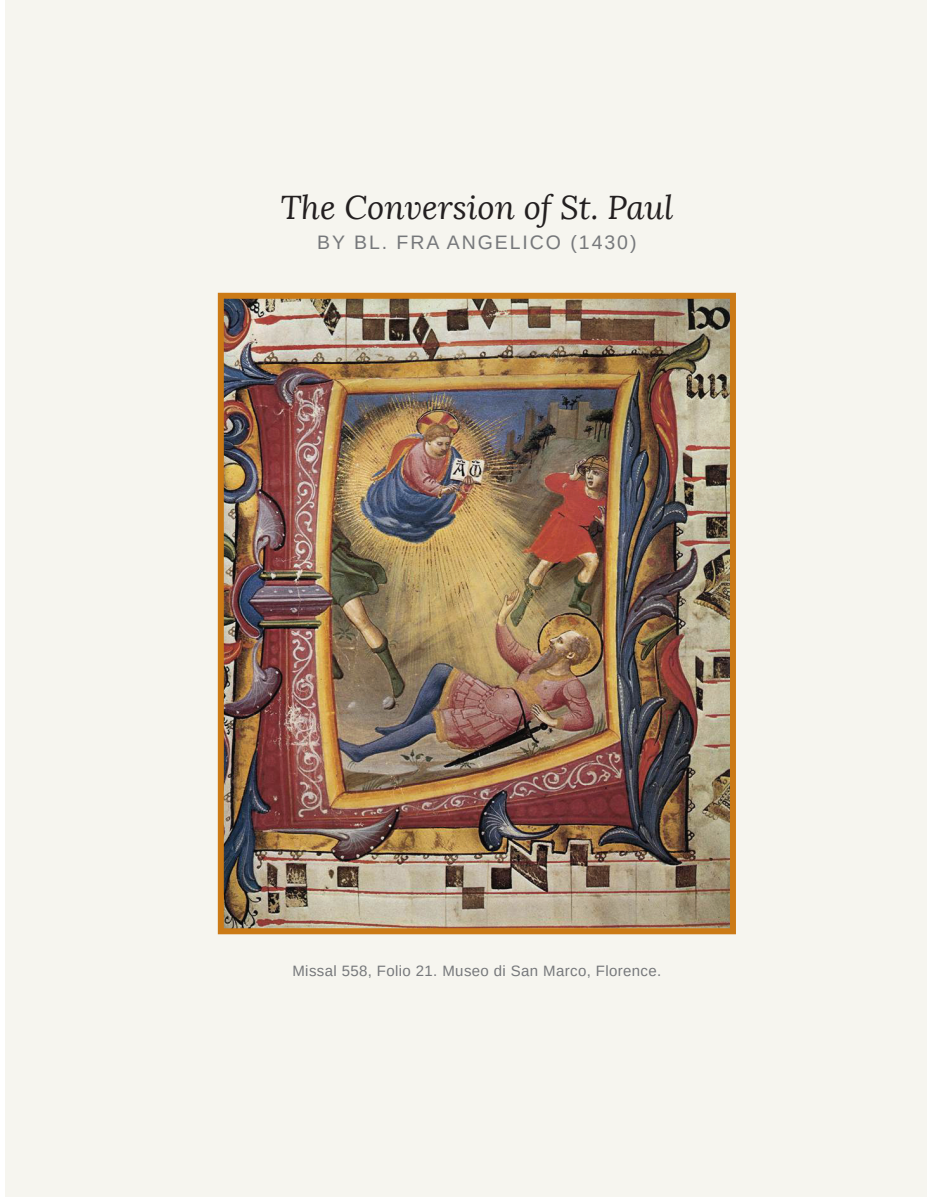
<style>
.page{position:relative;width:927px;height:1197px;background:#fff}
.page>*{position:absolute;margin:0;border:0;box-sizing:border-box;transform-origin:0 0}
.t1{font:italic 33px "Lora";color:#231f20}
.t2{font:19.5px "Arimo";letter-spacing:.1em;color:#76787b}
.t3{font:15px "Arimo";letter-spacing:.025em;color:#76787b}
</style>
<div class="page">
<div style="left:5px;top:0;width:922px;height:1197px;background:#f6f5ef"></div>
<img style="left:217px;top:292px;width:519px;height:643px">
<h1 class="t1" style="left:280px;top:188px;width:395px">The Conversion of St. Paul</h1>
<h2 class="t2" style="left:317px;top:230px;width:321px">BY BL. FRA AN GELI CO (1430)</h2>
<p class="t3" style="left:292px;top:961px;width:370px">Missal 558, Folio 21. Museo di San Marco, Florence.</p>
</div>
